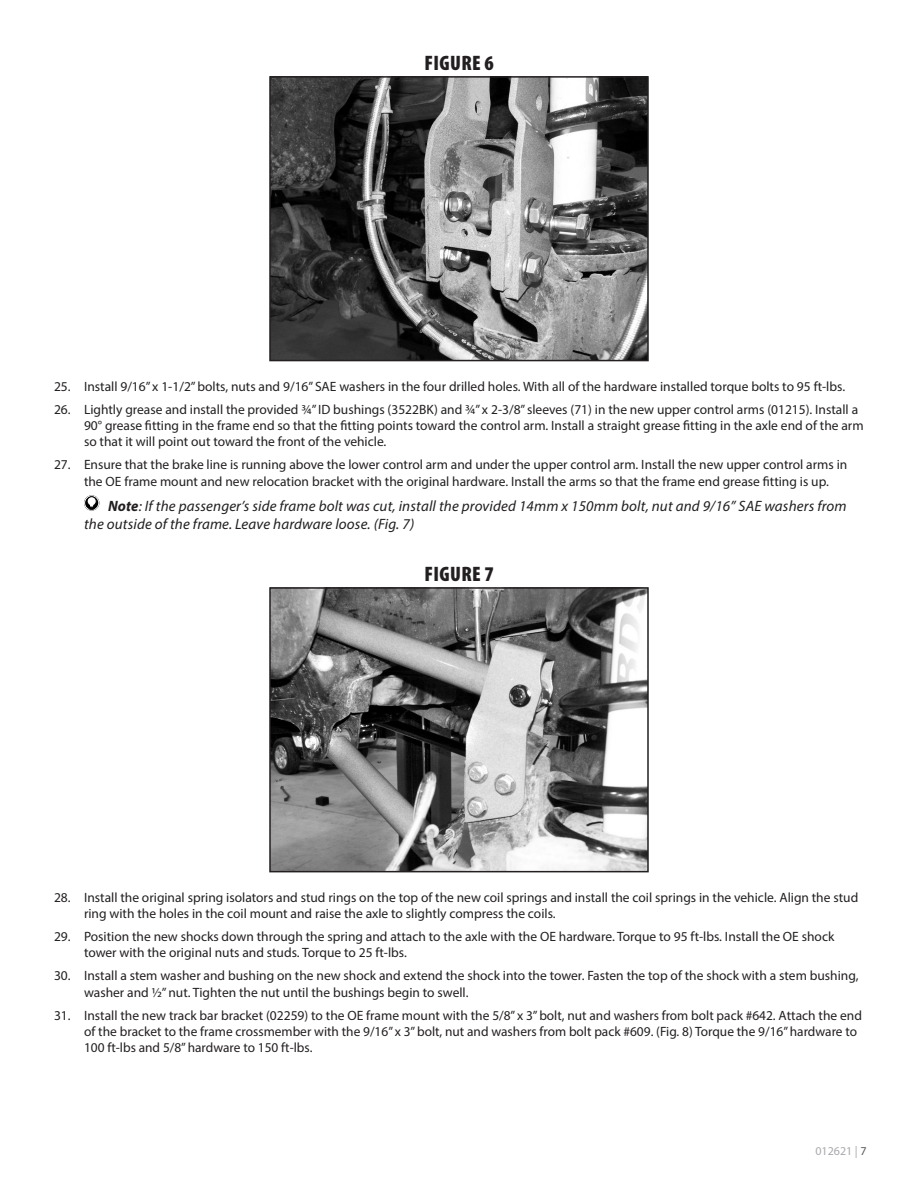
<style>
.page{position:relative;width:918px;height:1188px;background:#fff}
.page>*{position:absolute;margin:0;border:0;box-sizing:border-box;transform-origin:0 0}
.Photo-Caption{font:900 condensed 21px "Myriad Pro";letter-spacing:.02em;color:#231f20}
.Special__-_Note{font:italic 15px/18px "Myriad Pro";letter-spacing:.01em;color:#231f20}
.t1{font:13.5px/16.2px "Myriad Pro";color:#231f20}
.t2{font:12px "Myriad Pro";color:#a8a9ad}
.s1{font-weight:700}
.s2{color:#57585a}
</style>
<div class="page">
<img style="left:272px;top:79px;width:374px;height:279px">
<div style="left:269px;top:76px;width:380px;height:285px;border:2px solid #231f20"></div>
<svg style="left:84px;top:495px;width:15px;height:16px"></svg>
<div style="left:84px;top:496px;width:15px;height:14px;border:1px solid #fff;border-radius:50%"></div>
<svg style="left:87px;top:496px;width:10px;height:14px"></svg>
<img style="left:272px;top:590px;width:374px;height:279px">
<div style="left:269px;top:587px;width:380px;height:285px;border:2px solid #231f20"></div>
<p class="Photo-Caption" style="left:424px;top:49px;width:71px">FIGURE 6</p>
<p class="t1" style="left:54px;top:378px;width:793px">25. Install 9/16” x 1-1/2” bolts, nuts and 9/16” SAE washers in the four drilled holes. With all of the hardware installed torque bolts to 95 ft-lbs.</p>
<p class="t1" style="left:84px;top:401px;width:781px;text-indent:-30px">26. Lightly grease and install the provided ¾” ID bushings (3522BK) and ¾” x 2-3/8” sleeves (71) in the new upper control arms (01215). Install a<br>90° grease fitting in the frame end so that the fitting points toward the control arm. Install a straight grease fitting in the axle end of the arm so that it will point out toward the front of the vehicle.</p>
<p class="t1" style="left:84px;top:456px;width:765px;text-indent:-30px">27. Ensure that the brake line is running above the lower control arm and under the upper control arm. Install the new upper control arms in the OE frame mount and new relocation bracket with the original hardware. Install the arms so that the frame end grease fitting is up.</p>
<p class="Special__-_Note" style="left:84px;top:496px;width:764px;text-indent:24px"><span class="s1">Note</span>: If the passenger’s side frame bolt was cut, install the provided 14mm x 150mm bolt, nut and 9/16” SAE washers from the outside of the frame. Leave hardware loose. (Fig. 7)</p>
<p class="Photo-Caption" style="left:424px;top:560px;width:71px">FIGURE 7</p>
<p class="t1" style="left:84px;top:889px;width:776px;text-indent:-30px">28. Install the original spring isolators and stud rings on the top of the new coil springs and install the coil springs in the vehicle. Align the stud ring with the holes in the coil mount and raise the axle to slightly compress the coils.</p>
<p class="t1" style="left:84px;top:928px;width:752px;text-indent:-30px">29. Position the new shocks down through the spring and attach to the axle with the OE hardware. Torque to 95 ft-lbs. Install the OE shock tower with the original nuts and studs. Torque to 25 ft-lbs.</p>
<p class="t1" style="left:84px;top:968px;width:776px;text-indent:-30px">30. Install a stem washer and bushing on the new shock and extend the shock into the tower. Fasten the top of the shock with a stem bushing, washer and ½” nut. Tighten the nut until the bushings begin to swell.</p>
<p class="t1" style="left:84px;top:1007px;width:780px;text-indent:-30px">31. Install the new track bar bracket (02259) to the OE frame mount with the 5/8” x 3” bolt, nut and washers from bolt pack #642. Attach the end of the bracket to the frame crossmember with the 9/16” x 3” bolt, nut and washers from bolt pack #609. (Fig. 8) Torque the 9/16” hardware to<br>100 ft-lbs and 5/8” hardware to 150 ft-lbs.</p>
<p class="t2" style="left:815px;top:1143px;width:53px">012621 | <span class="s2">7</span></p>
</div>
